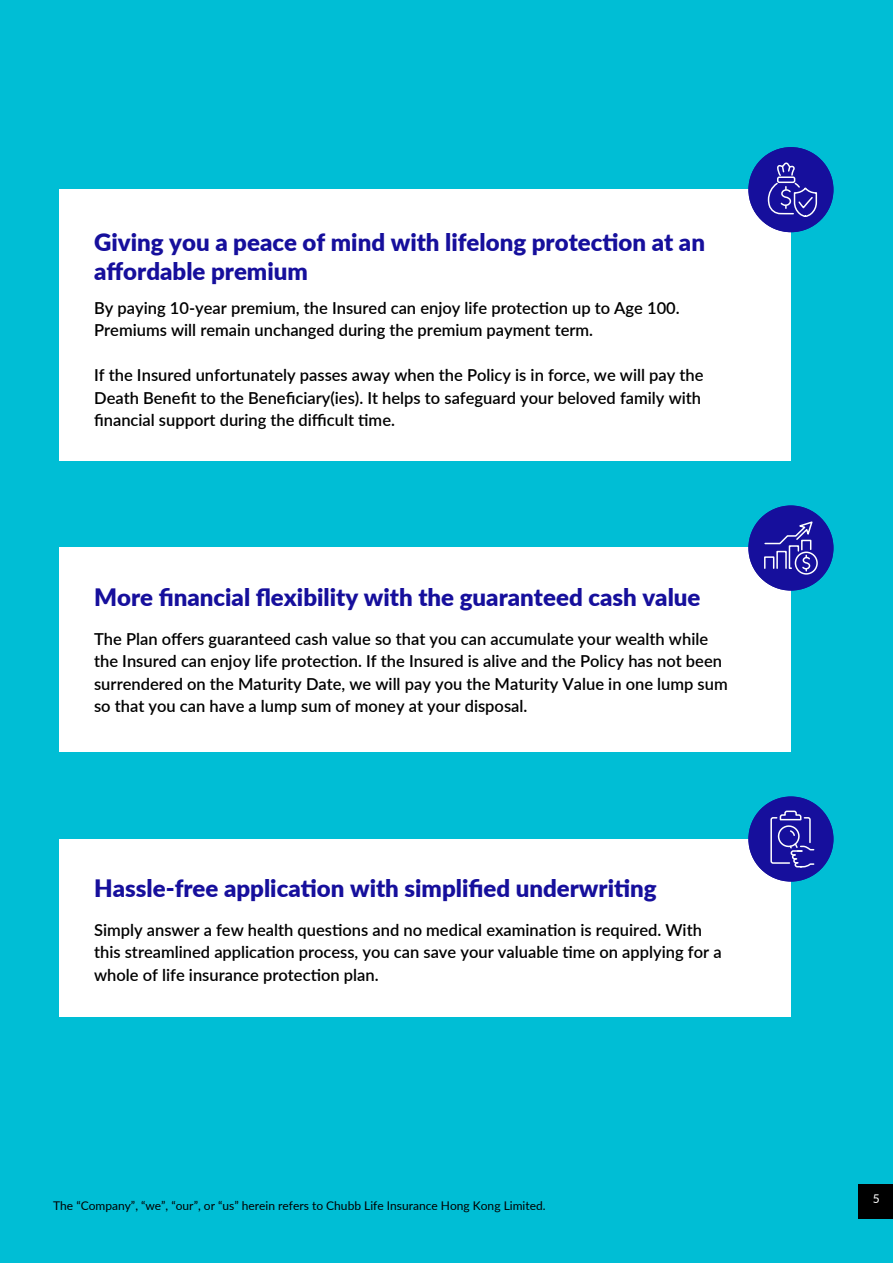
<style>
.page{position:relative;width:893px;height:1263px;background:#00bed5}
.page>*{position:absolute;margin:0;border:0;box-sizing:border-box;transform-origin:0 0}
.t1{font:900 24px/28.8px "Lato";color:#160f9c}
.t2{font:600 16.5px/22.5px "Lato";color:#000}
.t3{font:12px "Lato";color:#000}
.t4{font:12px "Lato";color:#fff}
</style>
<div class="page">
<div style="left:60px;top:190px;width:731px;height:271px;background:#fff"></div>
<div style="left:748px;top:147px;width:85px;height:85px;background:#160f9c;border-radius:50%"></div>
<svg style="left:767px;top:162px;width:51px;height:55px"></svg>
<div style="left:60px;top:547px;width:731px;height:205px;background:#fff"></div>
<div style="left:748px;top:505px;width:85px;height:85px;background:#160f9c;border-radius:50%"></div>
<svg style="left:764px;top:521px;width:50px;height:50px"></svg>
<div style="left:795px;top:551px;width:23px;height:24px;border:2px solid #fff;border-radius:50%"></div>
<div style="left:60px;top:838px;width:731px;height:178px;background:#fff"></div>
<div style="left:748px;top:796px;width:85px;height:85px;background:#160f9c;border-radius:50%"></div>
<svg style="left:770px;top:810px;width:45px;height:58px"></svg>
<div style="left:859px;top:1185px;width:34px;height:34px;background:#000"></div>
<h1 class="t1" style="left:94px;top:227px;width:612px">Giving you a peace of mind with lifelong protection at an affordable premium</h1>
<p class="t2" style="left:94px;top:296px;width:587px">By paying 10-year premium, the Insured can enjoy life protection up to Age 100.<br>Premiums will remain unchanged during the premium payment term.</p>
<p class="t2" style="left:94px;top:363px;width:611px">If the Insured unfortunately passes away when the Policy is in force, we will pay the<br>Death Benefit to the Beneficiary(ies). It helps to safeguard your beloved family with financial support during the difficult time.</p>
<h1 class="t1" style="left:94px;top:582px;width:608px">More financial flexibility with the guaranteed cash value</h1>
<p class="t2" style="left:94px;top:627px;width:635px">The Plan offers guaranteed cash value so that you can accumulate your wealth while the Insured can enjoy life protection. If the Insured is alive and the Policy has not been surrendered on the Maturity Date, we will pay you the Maturity Value in one lump sum so that you can have a lump sum of money at your disposal.</p>
<h1 class="t1" style="left:94px;top:873px;width:564px">Hassle-free application with simplified underwriting</h1>
<p class="t2" style="left:94px;top:918px;width:629px">Simply answer a few health questions and no medical examination is required. With this streamlined application process, you can save your valuable time on applying for a whole of life insurance protection plan.</p>
<p class="t3" style="left:53px;top:1197px;width:494px">The “Company”, “we”, “our”, or “us” herein refers to Chubb Life Insurance Hong Kong Limited.</p>
<p class="t4" style="left:873px;top:1190px;width:8px">5</p>
</div>
